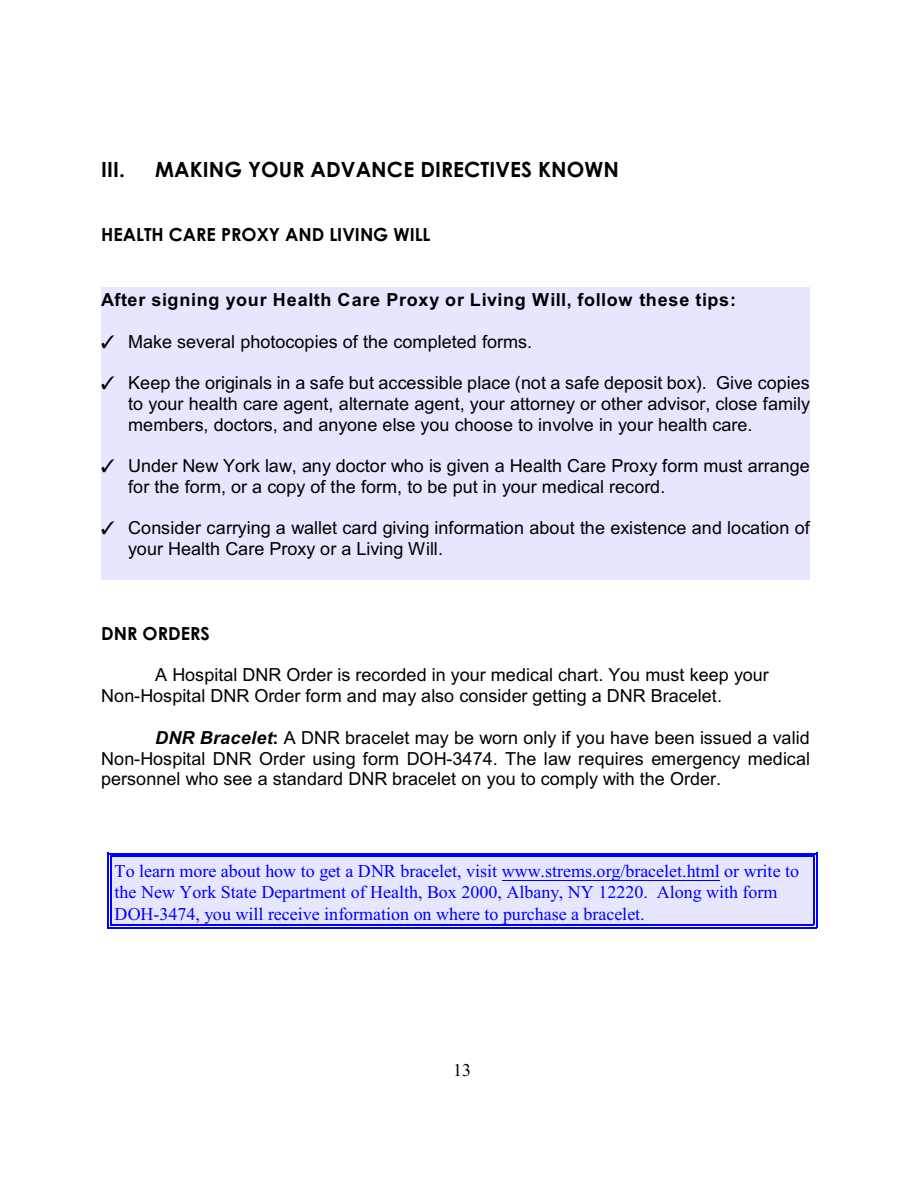
<style>
.page{position:relative;width:918px;height:1188px;background:#fff}
.page>*{position:absolute;margin:0;border:0;box-sizing:border-box;transform-origin:0 0}
.t1{font:700 21px "Century Gothic";letter-spacing:.005em;color:#000}
.t2{font:18px/20.7px "Arial";letter-spacing:.005em;color:#000}
.t3{font:18px/21.3px "Times New Roman";color:#00f}
.t4{font:700 18px "Arial";letter-spacing:.045em;color:#000}
.t5{font:700 18px "Century Gothic";color:#000}
.t6{font:18px "Times New Roman";color:#000}
.s1{font-weight:700;font-style:italic}
.s2{font-weight:700}
</style>
<div class="page">
<div style="left:101px;top:287px;width:709px;height:23px;background:#e6e6ff"></div>
<div style="left:101px;top:310px;width:709px;height:21px;background:#e6e6ff"></div>
<div style="left:101px;top:331px;width:709px;height:21px;background:#e6e6ff"></div>
<div style="left:101px;top:352px;width:709px;height:20px;background:#e6e6ff"></div>
<div style="left:101px;top:373px;width:709px;height:61px;background:#e6e6ff"></div>
<div style="left:101px;top:435px;width:709px;height:20px;background:#e6e6ff"></div>
<div style="left:101px;top:455px;width:709px;height:42px;background:#e6e6ff"></div>
<div style="left:101px;top:497px;width:709px;height:20px;background:#e6e6ff"></div>
<div style="left:101px;top:517px;width:709px;height:42px;background:#e6e6ff"></div>
<div style="left:101px;top:559px;width:709px;height:20px;background:#e6e6ff"></div>
<div style="left:110px;top:856px;width:704px;height:69px;background:#e6e6ff"></div>
<hr style="left:110px;top:856px;width:2px;height:69px;background:#00f">
<hr style="left:813px;top:856px;width:1px;height:69px;background:#00f">
<hr style="left:110px;top:856px;width:704px;height:1px;background:#00f">
<hr style="left:110px;top:924px;width:704px;height:1px;background:#00f">
<hr style="left:107px;top:853px;width:2px;height:75px;background:#00f">
<hr style="left:816px;top:853px;width:1px;height:75px;background:#00f">
<hr style="left:107px;top:853px;width:710px;height:1px;background:#00f">
<hr style="left:107px;top:927px;width:710px;height:1px;background:#00f">
<hr style="left:502px;top:880px;width:218px;height:1px;background:#00f">
<p class="t1" style="left:101px;top:161px;width:25px">III.</p>
<p class="t1" style="left:155px;top:161px;width:465px">MAKING YOUR ADVANCE DIRECTIVES KNOWN</p>
<p class="t5" style="left:101px;top:228px;width:331px">HEALTH CARE PROXY AND LIVING WILL</p>
<p class="t4" style="left:101px;top:293px;width:636px">After signing your Health Care Proxy or Living Will, follow these tips:</p>
<p class="t2" style="left:128px;top:333px;width:406px">Make several photocopies of the completed forms.</p>
<p class="t2" style="left:128px;top:374px;width:684px;text-align:justify">Keep the originals in a safe but accessible place (not a safe deposit box). Give copies to your health care agent, alternate agent, your attorney or other advisor, close family members, doctors, and anyone else you choose to involve in your health care.</p>
<p class="t2" style="left:128px;top:457px;width:683px">Under New York law, any doctor who is given a Health Care Proxy form must arrange for the form, or a copy of the form, to be put in your medical record.</p>
<p class="t2" style="left:128px;top:519px;width:683px">Consider carrying a wallet card giving information about the existence and location of your Health Care Proxy or a Living Will.</p>
<p class="t5" style="left:101px;top:626px;width:110px">DNR ORDERS</p>
<p class="t2" style="left:101px;top:666px;width:669px;text-indent:54px">A Hospital DNR Order is recorded in your medical chart. You must keep your<br>Non-Hospital DNR Order form and may also consider getting a DNR Bracelet.</p>
<p class="t2" style="left:101px;top:729px;width:710px;text-align:justify;text-indent:54px"><span class="s1">DNR Bracelet</span><span class="s2">:</span> A DNR bracelet may be worn only if you have been issued a valid Non-Hospital DNR Order using form DOH-3474. The law requires emergency medical personnel who see a standard DNR bracelet on you to comply with the Order.</p>
<p class="t3" style="left:115px;top:862px;width:686px">To learn more about how to get a DNR bracelet, visit www.strems.org/bracelet.html or write to the New York State Department of Health, Box 2000, Albany, NY 12220. Along with form<br>DOH-3474, you will receive information on where to purchase a bracelet.</p>
<p class="t6" style="left:453px;top:1063px;width:19px">13</p>
</div>
